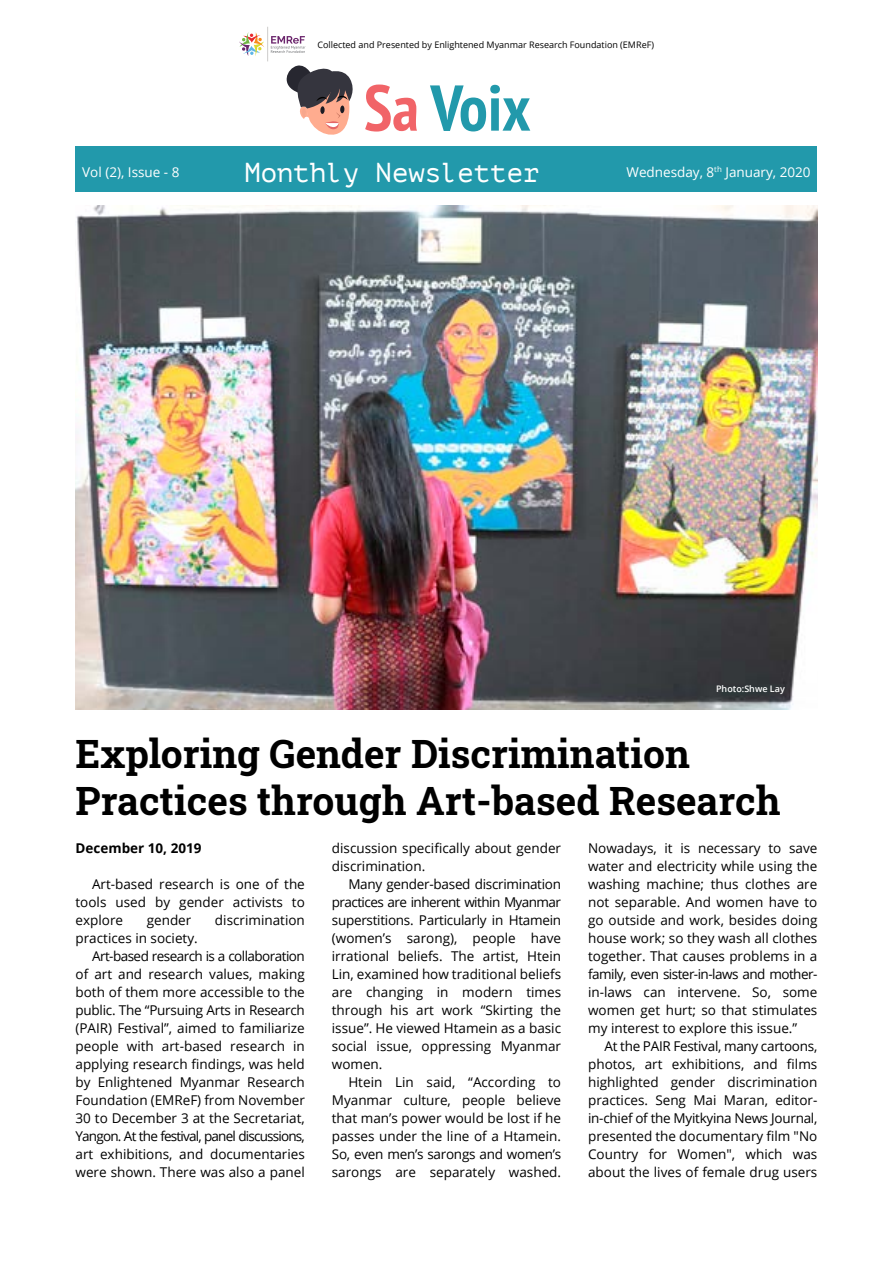
<style>
.page{position:relative;width:893px;height:1263px;background:#fff}
.page>*{position:absolute;margin:0;border:0;box-sizing:border-box;transform-origin:0 0}
.t1{font:700 condensed 64.65px "PT Sans";color:#2299ab}
.t2{font:700 39px/46.8px "Roboto Slab";color:#000}
.t3{font:27.3px "PT Mono";color:#fff}
.t4{font:13.5px/18px "Open Sans";color:#000;text-align:justify}
.t5{font:13.5px "Open Sans";color:#fff}
.t6{font:13.5px "Open Sans";letter-spacing:-.06em;color:#000}
.t7{font:13.5px "Open Sans";letter-spacing:-.04em;color:#000}
.t8{font:13.5px "Open Sans";letter-spacing:-.02em;color:#000}
.t9{font:700 13.5px "Open Sans";color:#000}
.t10{font:9px "Open Sans";color:#000}
.t11{font:600 9px "Open Sans";color:#fff}
.s1{color:#f16468}
</style>
<div class="page">
<div style="left:76px;top:147px;width:741px;height:45px;background:#2299ab"></div>
<svg style="left:271px;top:36px;width:34px;height:17px"></svg>
<svg style="left:239px;top:32px;width:25px;height:24px"></svg>
<hr style="left:267px;top:27px;width:1px;height:34px;background:#cdcccb">
<svg style="left:286px;top:65px;width:67px;height:70px"></svg>
<img style="left:76px;top:205px;width:741px;height:504px">
<p class="t5" style="left:82px;top:163px;width:99px">Vol (2), Issue - 8</p>
<p class="t10" style="left:317px;top:39px;width:338px">Collected and Presented by Enlightened Myanmar Research Foundation (EMReF)</p>
<h1 class="t1" style="left:364px;top:65px;width:168px"><span class="s1">Sa</span> Voix</h1>
<p class="t5" style="left:626px;top:163px;width:186px">Wednesday, 8<sup>th</sup> January, 2020</p>
<h3 class="t3" style="left:244px;top:157px;width:297px">Monthly Newsletter</h3>
<p class="t11" style="left:716px;top:682px;width:70px">Photo:Shwe Lay</p>
<h2 class="t2" style="left:76px;top:730px;width:706px">Exploring Gender Discrimination<br>Practices through Art-based Research</h2>
<p class="t9" style="left:76px;top:839px;width:127px">December 10, 2019</p>
<p class="t4" style="left:76px;top:875px;width:231px;text-indent:16px">Art-based research is one of the tools used by gender activists to explore</p>
<p class="t4" style="left:147px;top:911px;width:46px">gender</p>
<p class="t4" style="left:215px;top:911px;width:91px">discrimination</p>
<p class="t4" style="left:76px;top:929px;width:124px">practices in society.</p>
<p class="t7" style="left:92px;top:947px;width:214px">Art-based research is a collaboration</p>
<p class="t4" style="left:76px;top:965px;width:231px">of art and research values, making</p>
<p class="t4" style="left:76px;top:983px;width:231px">both of them more accessible to the</p>
<p class="t8" style="left:76px;top:1001px;width:231px">public. The “Pursuing Arts in Research</p>
<p class="t4" style="left:76px;top:1019px;width:231px">(PAIR) Festival”, aimed to familiarize</p>
<p class="t4" style="left:76px;top:1037px;width:231px">people with art-based research in</p>
<p class="t4" style="left:76px;top:1055px;width:231px">applying research findings, was held</p>
<p class="t4" style="left:76px;top:1073px;width:231px">by Enlightened Myanmar Research</p>
<p class="t4" style="left:76px;top:1091px;width:231px">Foundation (EMReF) from November</p>
<p class="t4" style="left:76px;top:1109px;width:231px">30 to December 3 at the Secretariat,</p>
<p class="t6" style="left:76px;top:1127px;width:231px">Yangon. At the festival, panel discussions,</p>
<p class="t4" style="left:76px;top:1145px;width:231px">art exhibitions, and documentaries</p>
<p class="t4" style="left:76px;top:1163px;width:231px">were shown. There was also a panel</p>
<p class="t4" style="left:332px;top:839px;width:231px">discussion specifically about gender discrimination.</p>
<p class="t4" style="left:332px;top:875px;width:231px;text-indent:16px">Many gender-based discrimination practices are inherent within Myanmar superstitions. Particularly in Htamein (women’s sarong), people have irrational beliefs. The artist, Htein Lin, examined how traditional beliefs are changing in modern times through his art work “Skirting the issue”. He viewed Htamein as a basic social issue, oppressing Myanmar women.</p>
<p class="t4" style="left:332px;top:1073px;width:231px;text-indent:16px">Htein Lin said, “According to Myanmar culture, people believe that man’s power would be lost if he passes under the line of a Htamein.<br>So, even men’s sarongs and women’s sarongs are separately washed.</p>
<p class="t4" style="left:588px;top:839px;width:231px">Nowadays, it is necessary to save water and electricity while using the washing machine; thus clothes are not separable. And women have to go outside and work, besides doing house work; so they wash all clothes together. That causes problems in a family, even sister-in-laws and mother&shy;in-laws can intervene. So, some women get hurt; so that stimulates my interest to explore this issue.”</p>
<p class="t4" style="left:588px;top:1037px;width:231px;text-indent:16px">At the PAIR Festival, many cartoons, photos, art exhibitions, and films highlighted gender discrimination practices. Seng Mai Maran, editor&shy;in-chief of the Myitkyina News Journal, presented the documentary film "No Country for Women", which was about the lives of female drug users</p>
</div>
